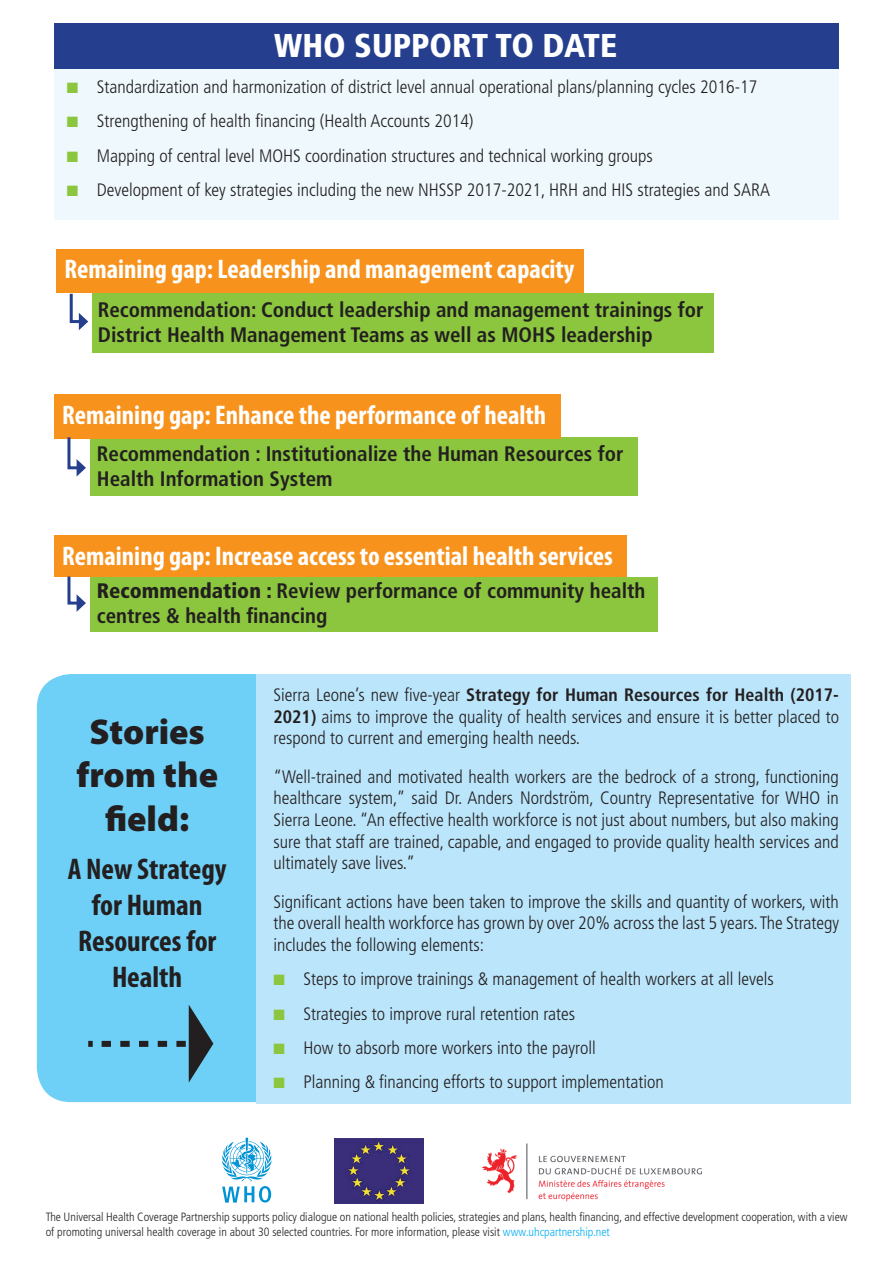
<style>
.page{position:relative;width:893px;height:1263px;background:#fff}
.page>*{position:absolute;margin:0;border:0;box-sizing:border-box;transform-origin:0 0}
.t1{font:900 36px/43.2px "Myriad Pro";color:#231f20;text-align:center}
.t2{font:900 condensed 33px "Frutiger LT Std";color:#fff}
.t3{font:700 condensed 30px/36px "Myriad Pro";color:#231f20;text-align:center}
.t4{font:700 condensed 27px "Myriad Pro";color:#fff}
.t5{font:700 condensed 21px/25.2px "Frutiger LT Std";color:#231f20}
.t6{font:300 condensed 18px/21.6px "Frutiger LT Std";color:#231f20;text-align:justify}
.t7{font:300 condensed 12px/14.4px "Frutiger LT Std";color:#231f20}
.s1{color:#8bc63e}
.s2{font-weight:900}
.s3{font-weight:700}
.s4{color:#00aeef}
</style>
<div class="page">
<div style="left:92px;top:293px;width:622px;height:60px;background:#8bc63e"></div>
<div style="left:90px;top:437px;width:548px;height:58px;background:#8bc63e"></div>
<div style="left:90px;top:577px;width:568px;height:54px;background:#8bc63e"></div>
<div style="left:54px;top:66px;width:784px;height:154px;background:#eef8fd"></div>
<img style="left:335px;top:1139px;width:88px;height:64px">
<img style="left:482px;top:1143px;width:220px;height:59px">
<div style="left:37px;top:674px;width:295px;height:428px;background:#6ed0f6;border-radius:34px"></div>
<div style="left:256px;top:674px;width:594px;height:429px;background:#bbe5fa"></div>
<div style="left:54px;top:23px;width:785px;height:46px;background:#253f8e"></div>
<div style="left:56px;top:249px;width:528px;height:44px;background:#f7931d"></div>
<div style="left:54px;top:394px;width:506px;height:45px;background:#f7931d"></div>
<div style="left:54px;top:535px;width:572px;height:42px;background:#f7931d"></div>
<svg style="left:69px;top:293px;width:19px;height:37px"></svg>
<svg style="left:67px;top:437px;width:19px;height:39px"></svg>
<svg style="left:67px;top:576px;width:19px;height:36px"></svg>
<svg style="left:88px;top:1041px;width:5px;height:6px"></svg>
<svg style="left:102px;top:1005px;width:111px;height:77px"></svg>
<svg style="left:222px;top:1137px;width:50px;height:65px"></svg>
<h2 class="t2" style="left:274px;top:25px;width:345px">WHO support to date</h2>
<p class="t6" style="left:67px;top:76px;width:692px"><span class="s1">■</span> Standardization and harmonization of district level annual operational plans/planning cycles 2016-17</p>
<p class="t6" style="left:67px;top:110px;width:408px"><span class="s1">■</span> Strengthening of health financing (Health Accounts 2014)</p>
<p class="t6" style="left:67px;top:145px;width:587px"><span class="s1">■</span> Mapping of central level MOHS coordination structures and technical working groups</p>
<p class="t6" style="left:67px;top:179px;width:705px"><span class="s1">■</span> Development of key strategies including the new NHSSP 2017-2021, HRH and HIS strategies and SARA</p>
<h3 class="t4" style="left:64px;top:255px;width:512px">Remaining gap: Leadership and management capacity</h3>
<p class="t5" style="left:98px;top:297px;width:607px">Recommendation: Conduct leadership and management trainings for<br>District Health Management Teams as well as MOHS leadership</p>
<h3 class="t4" style="left:62px;top:400px;width:486px">Remaining gap: Enhance the performance of health</h3>
<p class="t5" style="left:97px;top:441px;width:528px">Recommendation : Institutionalize the Human Resources for<br>Health Information System</p>
<h3 class="t4" style="left:62px;top:541px;width:552px">Remaining gap: Increase access to essential health services</h3>
<p class="t5" style="left:97px;top:578px;width:550px"><span class="s2">Recommendation :</span> Review performance of community health centres &amp; health financing</p>
<h1 class="t1" style="left:76px;top:711px;width:143px">Stories from the field:</h1>
<h3 class="t3" style="left:68px;top:852px;width:160px">A New Strategy for Human<br>Resources for<br>Health</h3>
<p class="t6" style="left:274px;top:684px;width:567px">Sierra Leone’s new five-year <span class="s3">Strategy for Human Resources for Health (2017- 2021)</span> aims to improve the quality of health services and ensure it is better placed to respond to current and emerging health needs.</p>
<p class="t6" style="left:274px;top:766px;width:567px">“Well-trained and motivated health workers are the bedrock of a strong, functioning healthcare system,” said Dr. Anders Nordström, Country Representative for WHO in Sierra Leone. “An effective health workforce is not just about numbers, but also making sure that staff are trained, capable, and engaged to provide quality health services and ultimately save lives.”</p>
<p class="t6" style="left:274px;top:891px;width:567px">Significant actions have been taken to improve the skills and quantity of workers, with the overall health workforce has grown by over 20% across the last 5 years. The Strategy includes the following elements:</p>
<p class="t6" style="left:274px;top:969px;width:502px"><span class="s1">■</span> Steps to improve trainings &amp; management of health workers at all levels</p>
<p class="t6" style="left:274px;top:1003px;width:303px"><span class="s1">■</span> Strategies to improve rural retention rates</p>
<p class="t6" style="left:274px;top:1037px;width:324px"><span class="s1">■</span> How to absorb more workers into the payroll</p>
<p class="t6" style="left:274px;top:1072px;width:392px"><span class="s1">■</span> Planning &amp; financing efforts to support implementation</p>
<p class="t7" style="left:46px;top:1210px;width:803px">The U niversal Health Coverage Partnership supports policy dialogue on national health policies, strategies and plans, health financing, and effective development cooperation, with a view of promoting universal health coverage in about 30 selected countries. For more information, please visit <span class="s4">www.uhcpartnership.net</span></p>
</div>
